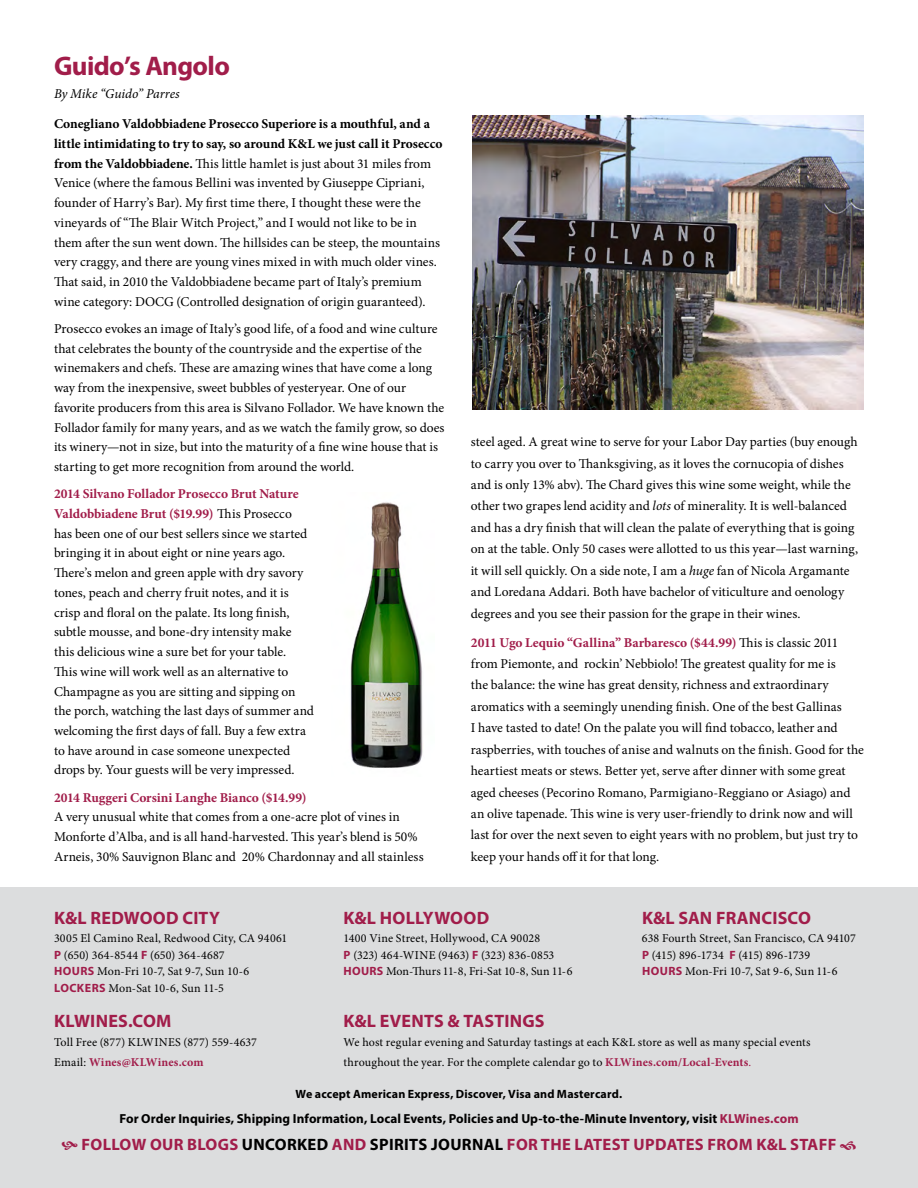
<style>
.page{position:relative;width:918px;height:1188px;background:#fff}
.page>*{position:absolute;margin:0;border:0;box-sizing:border-box;transform-origin:0 0}
.t1{font:700 27px "Myriad Pro";letter-spacing:-.025em;color:#a11d4a}
.t2{font:700 18px "Myriad Pro";letter-spacing:.01em;color:#a11d4a}
.t3{font:700 16.5px "Myriad Pro";letter-spacing:.02em;color:#a11d4a}
.t4{font:13.5px/19.6px "Minion Pro";color:#000}
.t5{font:700 13.5px "Minion Pro";color:#a11d4a}
.t6{font:italic 13.5px "Minion Pro";color:#000}
.t7{font:700 13.2px "Myriad Pro";letter-spacing:.005em;color:#000}
.t8{font:12px/16.5px "Minion Pro";letter-spacing:.01em;color:#000}
.t9{font:700 12px "Myriad Pro";letter-spacing:.015em;color:#000}
.s1{font-weight:700}
.s2{font-weight:700;color:#a11d4a}
.s3{font-style:italic}
.s4{font-family:"Myriad Pro";font-weight:700;color:#a11d4a}
.s5{color:#a11d4a}
.s6{color:#000}
</style>
<div class="page">
<img style="left:350px;top:502px;width:73px;height:266px">
<img style="left:473px;top:116px;width:391px;height:293px">
<div style="left:0;top:888px;width:918px;height:300px;background:#dcddde"></div>
<h1 class="t1" style="left:54px;top:49px;width:177px">Guido’s Angolo</h1>
<p class="t6" style="left:54px;top:84px;width:127px">By Mike “Guido” Parres</p>
<p class="t4" style="left:54px;top:114px;width:390px"><span class="s1">Conegliano Valdobbiadene Prosecco Superiore is a mouthful, and a little intimidating to try to say, so around K&amp;L we just call it Prosecco from the Valdobbiadene.</span> This little hamlet is just about 31 miles from Venice (where the famous Bellini was invented by Giuseppe Cipriani, founder of Harry’s Bar). My first time there, I thought these were the vineyards of “The Blair Witch Project,” and I would not like to be in them after the sun went down. The hillsides can be steep, the mountains very craggy, and there are young vines mixed in with much older vines.<br>That said, in 2010 the Valdobbiadene became part of Italy’s premium wine category: DOCG (Controlled designation of origin guaranteed).</p>
<p class="t4" style="left:54px;top:319px;width:392px">Prosecco evokes an image of Italy’s good life, of a food and wine culture that celebrates the bounty of the countryside and the expertise of the winemakers and chefs. These are amazing wines that have come a long way from the inexpensive, sweet bubbles of yesteryear. One of our favorite producers from this area is Silvano Follador. We have known the Follador family for many years, and as we watch the family grow, so does its winery—not in size, but into the maturity of a fine wine house that is starting to get more recognition from around the world.</p>
<p class="t4" style="left:54px;top:484px;width:262px"><span class="s2">2014 Silvano Follador Prosecco Brut Nature Valdobbiadene Brut ($19.99)</span> This Prosecco<br>has been one of our best sellers since we started bringing it in about eight or nine years ago.<br>There’s melon and green apple with dry savory tones, peach and cherry fruit notes, and it is crisp and floral on the palate. Its long finish, subtle mousse, and bone-dry intensity make this delicious wine a sure bet for your table.<br>This wine will work well as an alternative to Champagne as you are sitting and sipping on the porch, watching the last days of summer and welcoming the first days of fall. Buy a few extra to have around in case someone unexpected drops by. Your guests will be very impressed.</p>
<p class="t5" style="left:54px;top:788px;width:254px">2014 Ruggeri Corsini Langhe Bianco ($14.99)</p>
<p class="t4" style="left:54px;top:807px;width:371px">A very unusual white that comes from a one-acre plot of vines in<br>Monforte d’Alba, and is all hand-harvested. This year’s blend is 50%<br>Arneis, 30% Sauvignon Blanc and 20% Chardonnay and all stainless</p>
<p class="t4" style="left:471px;top:431px;width:389px;line-height:21.5px">steel aged. A great wine to serve for your Labor Day parties (buy enough to carry you over to Thanksgiving, as it loves the cornucopia of dishes and is only 13% abv). The Chard gives this wine some weight, while the other two grapes lend acidity and <span class="s3">lots</span> of minerality. It is well-balanced and has a dry finish that will clean the palate of everything that is going on at the table. Only 50 cases were allotted to us this year—last warning, it will sell quickly. On a side note, I am a <span class="s3">huge</span> fan of Nicola Argamante and Loredana Addari. Both have bachelor of viticulture and oenology degrees and you see their passion for the grape in their wines.</p>
<p class="t4" style="left:471px;top:632px;width:395px;line-height:21.5px"><span class="s2">2011 Ugo Lequio “Gallina” Barbaresco ($44.99)</span> This is classic 2011 from Piemonte, and rockin’ Nebbiolo! The greatest quality for me is<br>the balance: the wine has great density, richness and extraordinary aromatics with a seemingly unending finish. One of the best Gallinas<br>I have tasted to date! On the palate you will find tobacco, leather and raspberries, with touches of anise and walnuts on the finish. Good for the heartiest meats or stews. Better yet, serve after dinner with some great aged cheeses (Pecorino Romano, Parmigiano-Reggiano or Asiago) and an olive tapenade. This wine is very user-friendly to drink now and will last for over the next seven to eight years with no problem, but just try to keep your hands off it for that long.</p>
<h2 class="t2" style="left:54px;top:906px;width:167px">K&amp;L REDWOOD CITY</h2>
<p class="t8" style="left:54px;top:930px;width:235px">3005 El Camino Real, Redwood City, CA 94061<br><span class="s4">P</span> (650) 364-8544 <span class="s4">F</span> (650) 364-4687<br><span class="s4">HOURS</span> Mon-Fri 10-7, Sat 9-7, Sun 10-6<br><span class="s4">LOCKERS</span> Mon-Sat 10-6, Sun 11-5</p>
<h2 class="t2" style="left:54px;top:1010px;width:119px">KLWINES.COM</h2>
<p class="t8" style="left:54px;top:1033px;width:205px;line-height:19.5px">Toll Free (877) KLWINES (877) 559-4637<br>Email: <span class="s2">Wines@KLWines.com</span></p>
<h2 class="t2" style="left:344px;top:906px;width:147px">K&amp;L HOLLYWOOD</h2>
<p class="t8" style="left:343px;top:930px;width:231px">1400 Vine Street, Hollywood, CA 90028<br><span class="s4">P</span> (323) 464-WINE (9463) <span class="s4">F</span> (323) 836-0853<br><span class="s4">HOURS</span> Mon-Thurs 11-8, Fri-Sat 10-8, Sun 11-6</p>
<h2 class="t2" style="left:642px;top:906px;width:170px">K&amp;L SAN FRANCISCO</h2>
<p class="t8" style="left:642px;top:930px;width:215px">638 Fourth Street, San Francisco, CA 94107<br><span class="s4">P</span> (415) 896-1734 <span class="s4">F</span> (415) 896-1739<br><span class="s4">HOURS</span> Mon-Fri 10-7, Sat 9-6, Sun 11-6</p>
<h2 class="t2" style="left:344px;top:1010px;width:202px">K&amp;L EVENTS &amp; TASTINGS</h2>
<p class="t8" style="left:343px;top:1033px;width:469px;line-height:19.5px">We host regular evening and Saturday tastings at each K&amp;L store as well as many special events throughout the year. For the complete calendar go to <span class="s2">KLWines.com/Local-Events</span><span class="s5">.</span></p>
<p class="t9" style="left:296px;top:1086px;width:328px">We accept American Express, Discover, Visa and Mastercard.</p>
<p class="t7" style="left:119px;top:1110px;width:681px">For Order Inquiries, Shipping Information, Local Events, Policies and Up-to-the-Minute Inventory, visit <span class="s5">KLWines.com</span></p>
<p class="t3" style="left:82px;top:1134px;width:756px">FOLLOW OUR BLOGS <span class="s6">UNCORKED</span> AND <span class="s6">SPIRITS JOURNAL</span> FOR THE LATEST UPDATES FROM K&amp;L STAFF</p>
</div>
